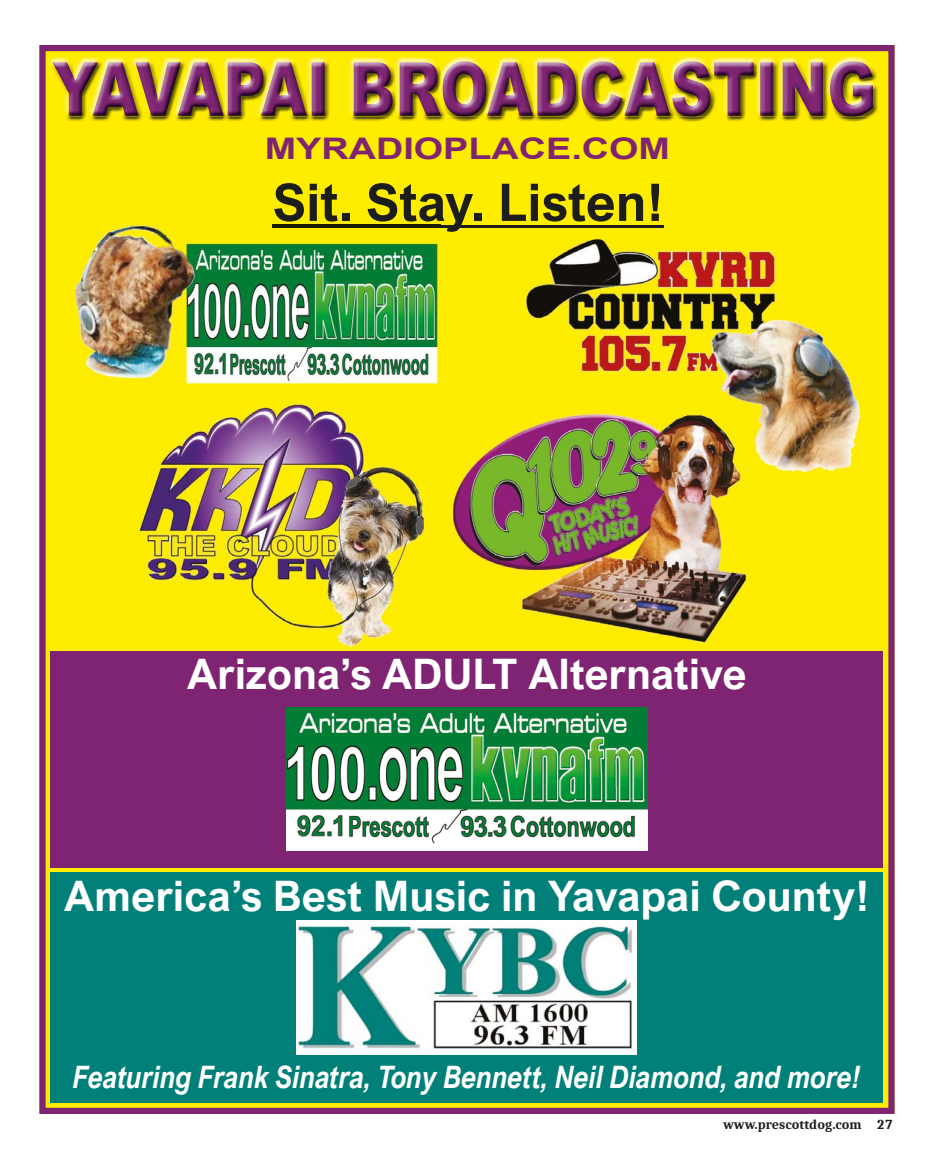
<style>
.page{position:relative;width:934px;height:1159px;background:#fff}
.page>*{position:absolute;margin:0;border:0;box-sizing:border-box;transform-origin:0 0}
.t1{font:700 52px "Arial Nova";color:#1d1d1b}
.t2{font:700 42px "Arial Nova";color:#fff}
.t3{font:italic 700 30.88px "Arial Nova";color:#fff;scale:.85 1}
.t4{font:700 29.75px "Arial";color:#7f2472;scale:1.27 1}
.t5{font:700 13.75px "Caladea";color:#1d1d1b}
</style>
<div class="page">
<div style="left:40px;top:46px;width:854px;height:1067px;background:#ffed00"></div>
<div style="left:51px;top:872px;width:832px;height:231px;background:#008079"></div>
<div style="left:51px;top:651px;width:832px;height:216px;background:#7f2472"></div>
<hr style="left:273px;top:225px;width:391px;height:2px;background:#1d1d1b">
<img style="left:49px;top:57px;width:816px;height:8px">
<img style="left:67px;top:86px;width:811px;height:36px">
<img style="left:51px;top:59px;width:826px;height:60px">
<img style="left:52px;top:61px;width:820px;height:55px">
<img style="left:297px;top:920px;width:340px;height:134px">
<img style="left:138px;top:404px;width:286px;height:242px">
<img style="left:526px;top:239px;width:334px;height:233px">
<img style="left:453px;top:428px;width:293px;height:215px">
<img style="left:526px;top:414px;width:220px;height:58px">
<img style="left:75px;top:224px;width:364px;height:160px">
<img style="left:274px;top:224px;width:166px;height:8px">
<img style="left:274px;top:225px;width:166px;height:2px">
<img style="left:287px;top:708px;width:360px;height:142px">
<div style="left:39px;top:45px;width:855px;height:1069px;border:6px solid #7f2472"></div>
<p class="t4" style="left:265px;top:128px;width:321px">MYRADIOPLACE.COM</p>
<p class="t1" style="left:273px;top:172px;width:393px">Sit. Stay. Listen!</p>
<p class="t2" style="left:187px;top:650px;width:561px">Arizona’s ADULT Alternative</p>
<p class="t2" style="left:64px;top:871px;width:807px">America’s Best Music in Yavapai County!</p>
<p class="t3" style="left:73px;top:1059px;width:928px">Featuring Frank Sinatra, Tony Bennett, Neil Diamond, and more!</p>
<p class="t5" style="left:723px;top:1116px;width:171px">www.prescottdog.com 27</p>
</div>
